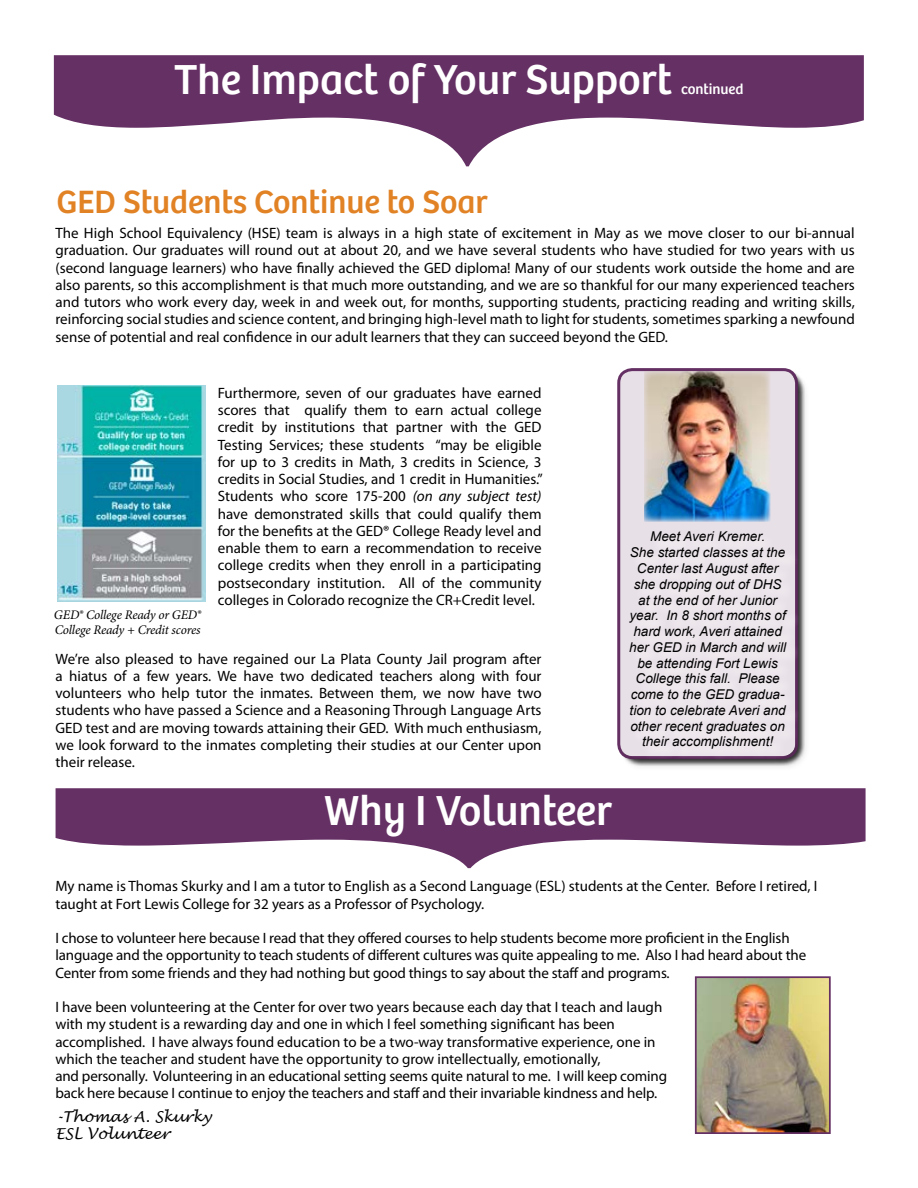
<style>
.page{position:relative;width:918px;height:1188px;background:#fff}
.page>*{position:absolute;margin:0;border:0;box-sizing:border-box;transform-origin:0 0}
.t1{font:43.5px "Bree";color:#fff}
.t2{font:33.45px "Bree";color:#e18225}
.t3{font:15px/17.2px "Myriad Pro";letter-spacing:-.005em;color:#000;text-align:justify}
.t4{font:italic 15px/17.2px "Lucida Handwriting";color:#000}
.t5{font:15px "Bree";color:#fff}
.t6{font:italic 13.5px/15.8px "Arial";color:#000;text-align:center}
.t7{font:italic 13.2px/15px "Minion Pro";letter-spacing:-.015em;color:#000}
.s1{font-style:italic}
</style>
<div class="page">
<svg style="left:56px;top:788px;width:810px;height:80px;fill:#653064"></svg>
<svg style="left:54px;top:55px;width:810px;height:111px;fill:#653064"></svg>
<svg style="left:618px;top:369px;width:188px;height:398px"></svg>
<div style="left:619px;top:370px;width:178px;height:388px;background:#e8e0e7;border-radius:18px"></div>
<div style="left:629px;top:532px;width:172px;height:230px;background:#ebe4ea"></div>
<img style="left:644px;top:371px;width:126px;height:151px">
<img style="left:58px;top:385px;width:148px;height:216px">
<img style="left:698px;top:979px;width:130px;height:152px">
<div style="left:695px;top:976px;width:136px;height:158px;border:2px solid #653064"></div>
<h1 class="t1" style="left:174px;top:54px;width:499px">The Impact of Your Support</h1>
<p class="t5" style="left:681px;top:80px;width:64px">continued</p>
<h2 class="t2" style="left:56px;top:182px;width:433px">GED Students Continue to Soar</h2>
<p class="t3" style="left:56px;top:224px;width:801px">The High School Equivalency (HSE) team is always in a high state of excitement in May as we move closer to our bi-annual graduation. Our graduates will round out at about 20, and we have several students who have studied for two years with us (second language learners) who have finally achieved the GED diploma! Many of our students work outside the home and are also parents, so this accomplishment is that much more outstanding, and we are so thankful for our many experienced teachers and tutors who work every day, week in and week out, for months, supporting students, practicing reading and writing skills, reinforcing social studies and science content, and bringing high-level math to light for students, sometimes sparking a newfound sense of potential and real confidence in our adult learners that they can succeed beyond the GED.</p>
<p class="t7" style="left:54px;top:607px;width:149px">GED® College Ready or GED®<br>College Ready + Credit scores</p>
<p class="t3" style="left:218px;top:384px;width:327px">Furthermore, seven of our graduates have earned scores that qualify them to earn actual college credit by institutions that partner with the GED Testing Services; these students “may be eligible for up to 3 credits in Math, 3 credits in Science, 3 credits in Social Studies, and 1 credit in Humanities.” Students who score 175-200 <span class="s1">(on any subject test) </span>have demonstrated skills that could qualify them for the benefits at the GED® College Ready level and enable them to earn a recommendation to receive college credits when they enroll in a participating postsecondary institution. All of the community colleges in Colorado recognize the CR+Credit level.</p>
<p class="t3" style="left:56px;top:650px;width:488px">We’re also pleased to have regained our La Plata County Jail program after a hiatus of a few years. We have two dedicated teachers along with four volunteers who help tutor the inmates. Between them, we now have two students who have passed a Science and a Reasoning Through Language Arts GED test and are moving towards attaining their GED. With much enthusiasm, we look forward to the inmates completing their studies at our Center upon their release.</p>
<h1 class="t1" style="left:324px;top:785px;width:289px">Why I Volunteer</h1>
<p class="t6" style="left:629px;top:529px;width:158px">Meet Averi Kremer.<br>She started classes at the<br>Center last August after she dropping out of DHS at the end of her Junior year. In 8 short months of hard work, Averi attained her GED in March and will be attending Fort Lewis<br>College this fall. Please come to the GED gradua&shy;tion to celebrate Averi and other recent graduates on their accomplishment!</p>
<p class="t3" style="left:55px;top:877px;width:764px">My name is Thomas Skurky and I am a tutor to English as a Second Language (ESL) students at the Center. Before I retired, I taught at Fort Lewis College for 32 years as a Professor of Psychology.</p>
<p class="t3" style="left:55px;top:929px;width:752px;text-align:left">I chose to volunteer here because I read that they offered courses to help students become more proficient in the English language and the opportunity to teach students of different cultures was quite appealing to me. Also I had heard about the<br>Center from some friends and they had nothing but good things to say about the staff and programs.</p>
<p class="t3" style="left:55px;top:998px;width:613px;text-align:left">I have been volunteering at the Center for over two years because each day that I teach and laugh with my student is a rewarding day and one in which I feel something significant has been accomplished. I have always found education to be a two-way transformative experience, one in which the teacher and student have the opportunity to grow intellectually, emotionally,<br>and personally. Volunteering in an educational setting seems quite natural to me. I will keep coming back here because I continue to enjoy the teachers and staff and their invariable kindness and help.</p>
<p class="t4" style="left:55px;top:1108px;width:157px">-Thomas A. Skurky<br>ESL Volunteer</p>
</div>
